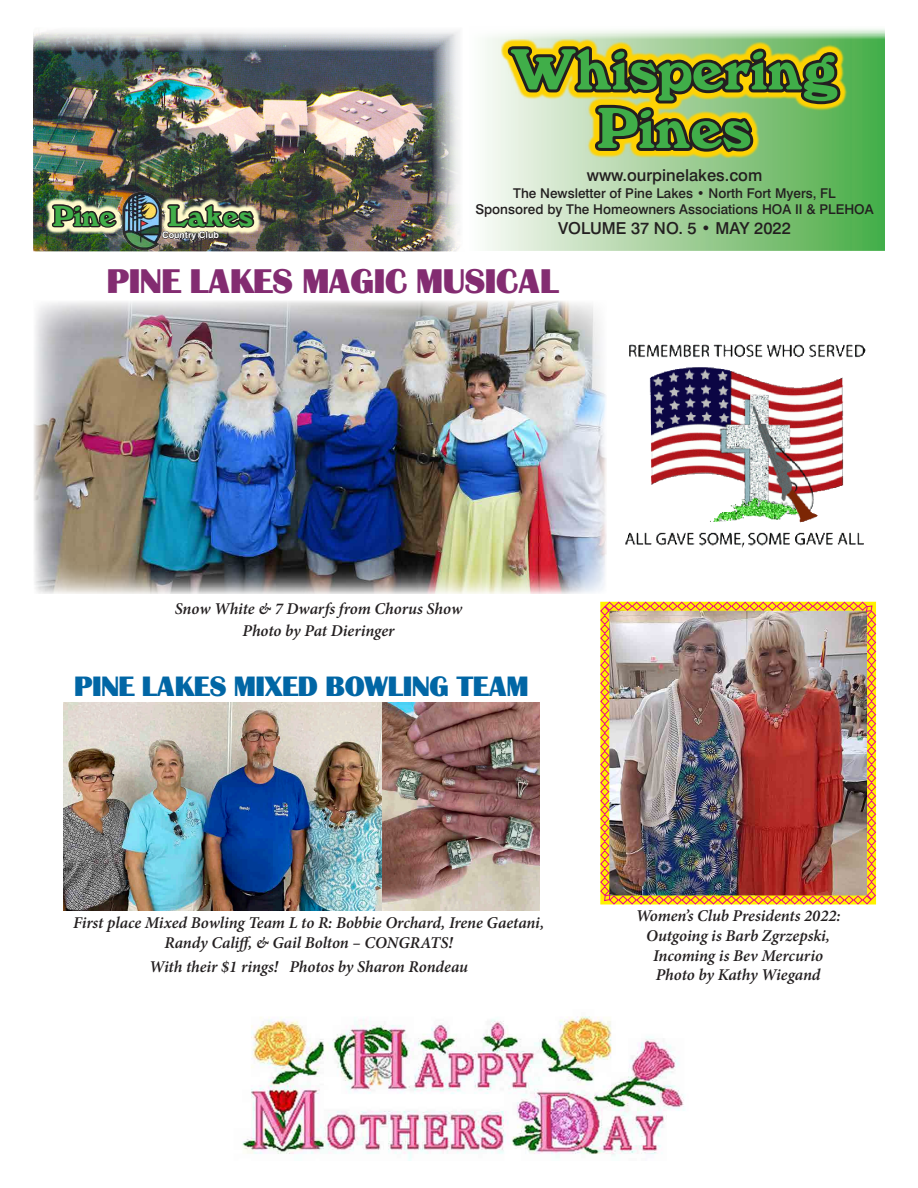
<style>
.page{position:relative;width:918px;height:1188px;background:#fff}
.page>*{position:absolute;margin:0;border:0;box-sizing:border-box;transform-origin:0 0}
.t1{font:60px "Windsor";color:#40ae49}
.t2{font:33px "Bastion";color:#832c71}
.t3{font:30px "Windsor";color:#40ae49}
.t4{font:27px "Bastion";color:#0166a5}
.t5{font:italic 600 16.5px "Minion Pro";letter-spacing:-.005em;color:#231f20}
.t6{font:500 16.5px "Swiss 721 BT";color:#231f20}
.t7{font:500 13.5px "Swiss 721 BT";color:#231f20}
.t8{font:9px "Swiss 721 BT Bold Rounded";color:#fff}
</style>
<div class="page">
<svg style="left:485px;top:29px;width:399px;height:221px"></svg>
<svg style="left:501px;top:39px;width:346px;height:120px"></svg>
<svg style="left:503px;top:41px;width:341px;height:115px"></svg>
<img style="left:34px;top:30px;width:426px;height:221px">
<img style="left:120px;top:190px;width:44px;height:61px">
<img style="left:45px;top:198px;width:216px;height:36px">
<svg style="left:49px;top:202px;width:70px;height:28px"></svg>
<img style="left:162px;top:202px;width:94px;height:39px">
<img style="left:34px;top:301px;width:573px;height:293px">
<img style="left:64px;top:702px;width:475px;height:209px">
<img style="left:600px;top:601px;width:277px;height:304px">
<img style="left:625px;top:344px;width:241px;height:204px">
<img style="left:242px;top:1016px;width:443px;height:145px">
<p class="t3" style="left:53px;top:198px;width:64px">Pine</p>
<p class="t3" style="left:169px;top:198px;width:86px">Lakes</p>
<p class="t8" style="left:162px;top:229px;width:58px">Country Club</p>
<p class="t1" style="left:511px;top:33px;width:330px">Whispering</p>
<p class="t1" style="left:598px;top:92px;width:156px">Pines</p>
<p class="t6" style="left:587px;top:165px;width:177px">www.ourpinelakes.com</p>
<p class="t7" style="left:513px;top:184px;width:324px">The Newsletter of Pine Lakes • North Fort Myers, FL</p>
<p class="t7" style="left:475px;top:201px;width:400px">Sponsored by The Homeowners Associations HOA II &amp; PLEHOA</p>
<p class="t6" style="left:558px;top:218px;width:234px">VOLUME 37 NO. 5 • MAY 2022</p>
<p class="t2" style="left:107px;top:265px;width:453px">PINE LAKES MAGIC MUSICAL</p>
<p class="t5" style="left:175px;top:597px;width:289px">Snow White &amp; 7 Dwarfs from Chorus Show</p>
<p class="t5" style="left:242px;top:619px;width:154px">Photo by Pat Dieringer</p>
<p class="t4" style="left:74px;top:674px;width:456px">PINE LAKES MIXED BOWLING TEAM</p>
<p class="t5" style="left:73px;top:911px;width:473px">First place Mixed Bowling Team L to R: Bobbie Orchard, Irene Gaetani,</p>
<p class="t5" style="left:164px;top:931px;width:290px">Randy Califf, &amp; Gail Bolton – CONGRATS!</p>
<p class="t5" style="left:149px;top:955px;width:321px">With their $1 rings! Photos by Sharon Rondeau</p>
<p class="t5" style="left:636px;top:904px;width:206px">Women’s Club Presidents 2022:</p>
<p class="t5" style="left:646px;top:924px;width:185px">Outgoing is Barb Zgrzepski,</p>
<p class="t5" style="left:653px;top:944px;width:171px">Incoming is Bev Mercurio</p>
<p class="t5" style="left:656px;top:964px;width:166px">Photo by Kathy Wiegand</p>
</div>
